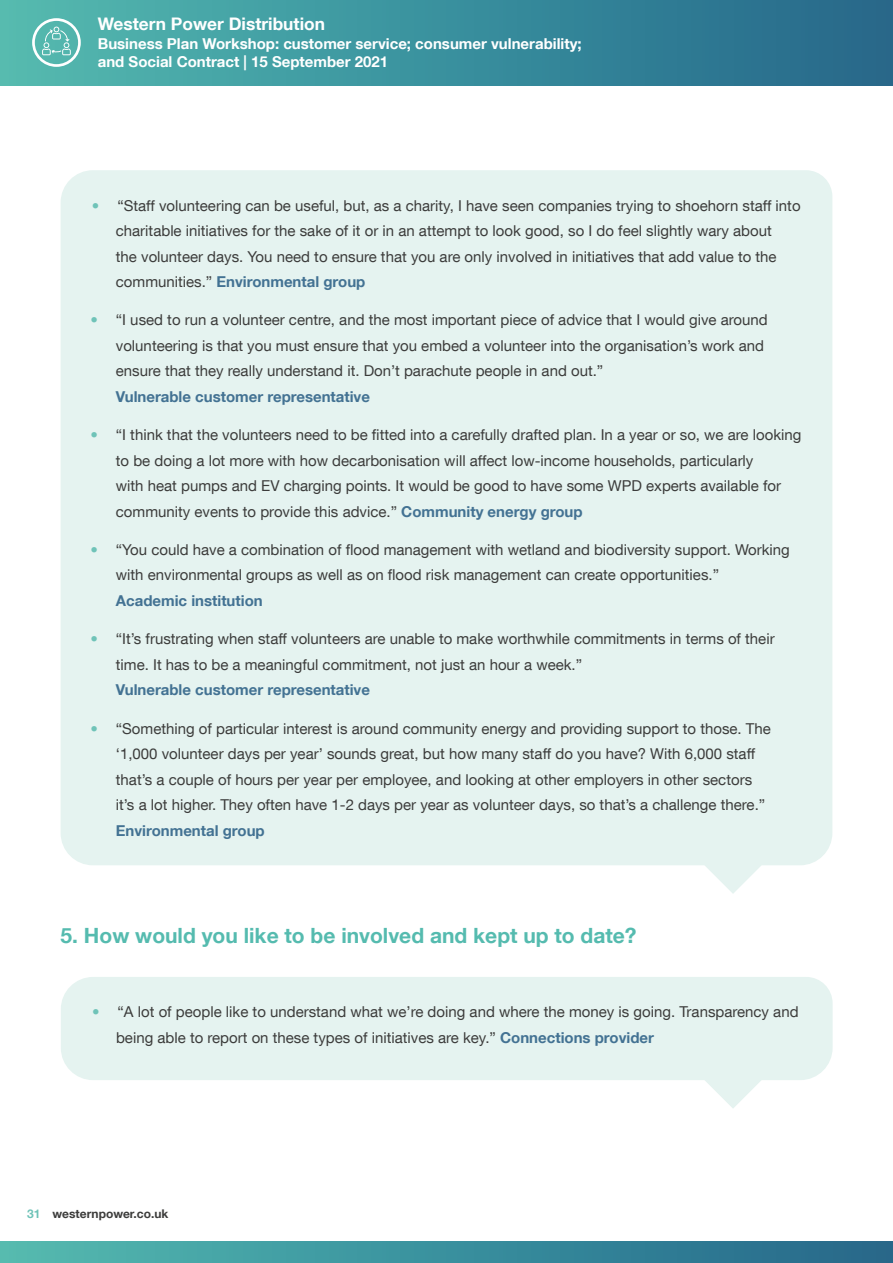
<style>
.page{position:relative;width:893px;height:1263px;background:#fff}
.page>*{position:absolute;margin:0;border:0;box-sizing:border-box;transform-origin:0 0}
.t1{font:700 21px "Helvetica Neue LT Com";color:#55bbaf}
.t2{font:700 17.4px "Helvetica Neue LT Com";color:#fff}
.t3{font:15px/25.5px "Helvetica Neue LT Com";color:#3c3c3b}
.t4{font:700 15px "Helvetica Neue LT Com";color:#437293}
.t5{font:700 15px/18.3px "Helvetica Neue LT Com";color:#fff}
.t6{font:700 12px "Helvetica Neue LT Com";color:#3c3c3b}
.s1{color:#6fc3b8}
.s2{font-weight:700;color:#437293}
</style>
<div class="page">
<div style="left:0;top:0;width:893px;height:85px;background:linear-gradient(to right,#53bab0,#24668a)"></div>
<div style="left:0;top:1242px;width:893px;height:21px;background:linear-gradient(to right,#53bab0,#24668a)"></div>
<svg style="left:32px;top:18px;width:49px;height:49px;background:#79c5bf"></svg>
<div style="left:61px;top:170px;width:771px;height:695px;background:#e5f3f0"></div>
<div style="left:61px;top:977px;width:772px;height:103px;background:#e5f3f0"></div>
<svg style="left:704px;top:837px;width:58px;height:57px"></svg>
<svg style="left:704px;top:1051px;width:58px;height:57px"></svg>
<p class="t2" style="left:98px;top:13px;width:229px">Western Power Distribution</p>
<p class="t5" style="left:98px;top:34px;width:485px">Business Plan Workshop: customer service; consumer vulnerability; and Social Contract | 15 September 2021</p>
<p class="t3" style="left:116px;top:192px;width:686px;text-indent:-24px"><span class="s1">•</span> “Staff volunteering can be useful, but, as a charity, I have seen companies trying to shoehorn staff into charitable initiatives for the sake of it or in an attempt to look good, so I do feel slightly wary about<br>the volunteer days. You need to ensure that you are only involved in initiatives that add value to the communities.” <span class="s2">Environmental group</span></p>
<p class="t3" style="left:116px;top:307px;width:653px;text-indent:-26px"><span class="s1">•</span> “I used to run a volunteer centre, and the most important piece of advice that I would give around volunteering is that you must ensure that you embed a volunteer into the organisation’s work and ensure that they really understand it. Don’t parachute people in and out.”</p>
<p class="t4" style="left:116px;top:387px;width:256px">Vulnerable customer representative</p>
<p class="t3" style="left:116px;top:422px;width:687px;text-indent:-26px"><span class="s1">•</span> “I think that the volunteers need to be fitted into a carefully drafted plan. In a year or so, we are looking to be doing a lot more with how decarbonisation will affect low-income households, particularly<br>with heat pumps and EV charging points. It would be good to have some WPD experts available for community events to provide this advice.” <span class="s2">Community energy group</span></p>
<p class="t3" style="left:116px;top:536px;width:675px;text-indent:-26px"><span class="s1">•</span> “You could have a combination of flood management with wetland and biodiversity support. Working with environmental groups as well as on flood risk management can create opportunities.”</p>
<p class="t4" style="left:116px;top:591px;width:148px">Academic institution</p>
<p class="t3" style="left:116px;top:626px;width:660px;text-indent:-26px"><span class="s1">•</span> “It’s frustrating when staff volunteers are unable to make worthwhile commitments in terms of their time. It has to be a meaningful commitment, not just an hour a week.”</p>
<p class="t4" style="left:116px;top:680px;width:256px">Vulnerable customer representative</p>
<p class="t3" style="left:116px;top:715px;width:657px;text-indent:-26px"><span class="s1">•</span> “Something of particular interest is around community energy and providing support to those. The ‘1,000 volunteer days per year’ sounds great, but how many staff do you have? With 6,000 staff that’s a couple of hours per year per employee, and looking at other employers in other sectors it’s a lot higher. They often have 1-2 days per year as volunteer days, so that’s a challenge there.”</p>
<p class="t4" style="left:116px;top:821px;width:150px">Environmental group</p>
<h1 class="t1" style="left:61px;top:922px;width:577px">5. How would you like to be involved and kept up to date?</h1>
<p class="t3" style="left:116px;top:999px;width:684px;text-indent:-24px"><span class="s1">•</span> “A lot of people like to understand what we’re doing and where the money is going. Transparency and being able to report on these types of initiatives are key.” <span class="s2">Connections provider</span></p>
<p class="t6" style="left:27px;top:1206px;width:143px"><span class="s1">31</span> westernpower.co.uk</p>
</div>
